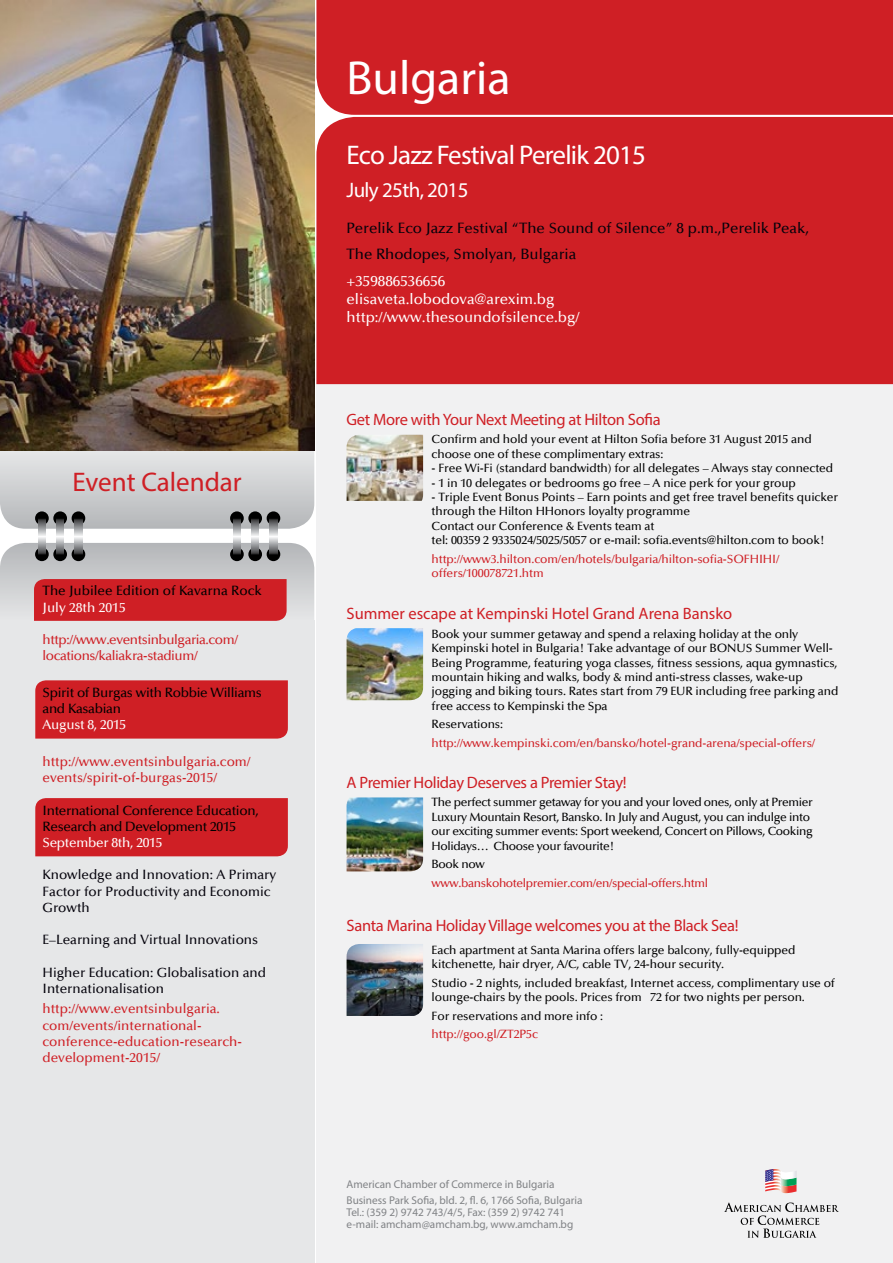
<style>
.page{position:relative;width:893px;height:1263px;background:#fff}
.page>*{position:absolute;margin:0;border:0;box-sizing:border-box;transform-origin:0 0}
.t1{font:48px "Myriad Pro";color:#fff}
.t2{font:27px "Myriad Pro";letter-spacing:-.03em;color:#fff}
.t3{font:27px "Myriad Pro";color:#cf1f25}
.t4{font:21px "Myriad Pro";letter-spacing:-.03em;color:#fff}
.t5{font:16.5px "Myriad Pro";letter-spacing:-.02em;color:#cf1f25}
.t6{font:16.5px "Myriad Pro";color:#cf1f25}
.t7{font:500 15px/26.5px "Optima";color:#04020b}
.t8{font:500 15px/18px "Optima";color:#fff}
.t9{font:500 13.5px/16.2px "Optima";color:#cf1f25}
.t10{font:500 13.5px/16.2px "Optima";color:#04020b}
.t11{font:500 13.5px/16.2px "Optima";letter-spacing:-.02em;color:#000}
.t12{font:500 13.5px/16.2px "Optima";letter-spacing:-.03em;color:#cf1f25}
.t13{font:500 13.5px "Optima";color:#000}
.t14{font:500 13.5px "Optima";letter-spacing:-.02em;color:#fff}
.t15{font:500 13.5px "Optima";color:#fff}
.t16{font:500 12px/14.4px "Optima";letter-spacing:-.01em;color:#000}
.t17{font:500 12px/14.4px "Optima";letter-spacing:-.03em;color:#000}
.t18{font:500 12px/14.4px "Optima";letter-spacing:-.01em;color:#cf1f25}
.t19{font:500 12px "Optima";letter-spacing:-.03em;color:#cf1f25}
.t20{font:11.25px/16.2px "Myriad Pro";color:#808285}
</style>
<div class="page">
<div style="left:316px;top:236px;width:577px;height:1027px;background:#f1f1f2"></div>
<svg style="left:0;top:451px;width:314px;height:78px;background:#ced0d1"></svg>
<div style="left:0;top:621px;width:314px;height:642px;background:#e6e7e8"></div>
<div style="left:35px;top:680px;width:253px;height:59px;background:#cf1f25"></div>
<div style="left:35px;top:798px;width:253px;height:58px;background:#cf1f25"></div>
<div style="left:316px;top:0;width:577px;height:115px;background:#cf1f25"></div>
<img style="left:347px;top:797px;width:76px;height:74px">
<img style="left:347px;top:628px;width:76px;height:72px">
<img style="left:347px;top:435px;width:76px;height:66px">
<img style="left:347px;top:944px;width:76px;height:72px">
<svg style="left:0;top:543px;width:314px;height:78px;background:#c97b7f"></svg>
<img style="left:781px;top:1186px;width:14px;height:7px">
<svg style="left:795px;top:1177px;width:2px;height:15px"></svg>
<img style="left:781px;top:1179px;width:15px;height:7px">
<img style="left:765px;top:1169px;width:16px;height:22px">
<img style="left:781px;top:1171px;width:15px;height:8px">
<svg style="left:765px;top:1169px;width:8px;height:13px"></svg>
<svg style="left:724px;top:1202px;width:115px;height:36px"></svg>
<div style="left:316px;top:117px;width:577px;height:267px;background:#cf1f25"></div>
<div style="left:347px;top:144px;width:492px;height:214px;background:#cf1f25"></div>
<div style="left:347px;top:57px;width:350px;height:52px;background:#cf1f25"></div>
<div style="left:35px;top:511px;width:14px;height:14px;background:#000;border-radius:50%"></div>
<svg style="left:35px;top:547px;width:14px;height:14px"></svg>
<svg style="left:38px;top:519px;width:8px;height:35px"></svg>
<div style="left:53px;top:511px;width:14px;height:14px;background:#000;border-radius:50%"></div>
<svg style="left:53px;top:547px;width:14px;height:14px"></svg>
<svg style="left:56px;top:519px;width:8px;height:35px"></svg>
<svg style="left:72px;top:511px;width:13px;height:14px"></svg>
<svg style="left:72px;top:547px;width:13px;height:14px"></svg>
<svg style="left:75px;top:518px;width:7px;height:36px"></svg>
<div style="left:230px;top:511px;width:14px;height:14px;background:#000;border-radius:50%"></div>
<svg style="left:230px;top:547px;width:14px;height:14px"></svg>
<svg style="left:233px;top:519px;width:8px;height:35px"></svg>
<div style="left:248px;top:511px;width:14px;height:14px;background:#000;border-radius:50%"></div>
<svg style="left:248px;top:547px;width:14px;height:14px"></svg>
<svg style="left:251px;top:519px;width:8px;height:35px"></svg>
<svg style="left:267px;top:511px;width:13px;height:14px"></svg>
<svg style="left:267px;top:547px;width:13px;height:14px"></svg>
<svg style="left:270px;top:518px;width:7px;height:36px"></svg>
<img style="left:0;top:0;width:314px;height:451px">
<h2 class="t3" style="left:72px;top:465px;width:171px">Event Calendar</h2>
<p class="t13" style="left:43px;top:583px;width:221px">The Jubilee Edition of Kavarna Rock</p>
<p class="t15" style="left:43px;top:600px;width:85px">July 28th 2015</p>
<p class="t12" style="left:43px;top:632px;width:197px">http://www.eventsinbulgaria.com/ locations/kaliakra-stadium/</p>
<p class="t11" style="left:43px;top:685px;width:221px">Spirit of Burgas with Robbie Williams and Kasabian</p>
<p class="t14" style="left:43px;top:717px;width:85px">August 8, 2015</p>
<p class="t9" style="left:43px;top:754px;width:210px">http://www.eventsinbulgaria.com/ events/spirit-of-burgas-2015/</p>
<p class="t11" style="left:43px;top:802px;width:218px">International Conference Education,<br>Research and Development 2015</p>
<p class="t14" style="left:43px;top:835px;width:122px">September 8th, 2015</p>
<p class="t10" style="left:43px;top:867px;width:235px">Knowledge and Innovation: A Primary<br>Factor for Productivity and Economic<br>Growth</p>
<p class="t10" style="left:43px;top:932px;width:217px">E–Learning and Virtual Innovations</p>
<p class="t10" style="left:43px;top:964px;width:225px">Higher Education: Globalisation and<br>Internationalisation</p>
<p class="t9" style="left:43px;top:1001px;width:201px">http://www.eventsinbulgaria. com/events/international&shy;conference-education-research&shy;development-2015/</p>
<h1 class="t1" style="left:347px;top:48px;width:166px">Bulgaria</h1>
<h2 class="t2" style="left:347px;top:139px;width:301px">Eco Jazz Festival Perelik 2015</h2>
<h3 class="t4" style="left:347px;top:177px;width:123px">July 25th, 2015</h3>
<p class="t7" style="left:347px;top:215px;width:464px">Perelik Eco Jazz Festival “The Sound of Silence” 8 p.m.,Perelik Peak,<br>The Rhodopes, Smolyan, Bulgaria</p>
<p class="t8" style="left:347px;top:272px;width:234px">+359886536656 elisaveta.lobodova@arexim.bg http://www.thesoundofsilence.bg/</p>
<h3 class="t5" style="left:347px;top:409px;width:316px">Get More with Your Next Meeting at Hilton Sofia</h3>
<p class="t16" style="left:432px;top:432px;width:382px">Confirm and hold your event at Hilton Sofia before 31 August 2015 and choose one of these complimentary extras:</p>
<p class="t16" style="left:432px;top:461px;width:403px">- Free Wi-Fi (standard bandwidth) for all delegates – Always stay connected</p>
<p class="t16" style="left:432px;top:476px;width:366px">- 1 in 10 delegates or bedrooms go free – A nice perk for your group</p>
<p class="t16" style="left:432px;top:490px;width:408px">- Triple Event Bonus Points – Earn points and get free travel benefits quicker through the Hilton HHonors loyalty programme<br>Contact our Conference &amp; Events team at<br>tel: 00359 2 9335024/5025/5057 or e-mail: sofia.events@hilton.com to book!</p>
<p class="t18" style="left:432px;top:552px;width:349px">http://www3.hilton.com/en/hotels/bulgaria/hilton-sofia-SOFHIHI/ offers/100078721.htm</p>
<h3 class="t6" style="left:347px;top:603px;width:387px">Summer escape at Kempinski Hotel Grand Arena Bansko</h3>
<p class="t16" style="left:432px;top:627px;width:408px">Book your summer getaway and spend a relaxing holiday at the only Kempinski hotel in Bulgaria! Take advantage of our BONUS Summer Well-Being Programme, featuring yoga classes, fitness sessions, aqua gymnastics, mountain hiking and walks, body &amp; mind anti-stress classes, wake-up jogging and biking tours. Rates start from 79 EUR including free parking and free access to Kempinski the Spa</p>
<p class="t16" style="left:432px;top:717px;width:73px">Reservations:</p>
<p class="t18" style="left:432px;top:736px;width:385px">http://www.kempinski.com/en/bansko/hotel-grand-arena/special-offers/</p>
<h3 class="t5" style="left:347px;top:772px;width:282px">A Premier Holiday Deserves a Premier Stay!</h3>
<p class="t17" style="left:432px;top:795px;width:383px">The perfect summer getaway for you and your loved ones, only at Premier Luxury Mountain Resort, Bansko. In July and August, you can indulge into our exciting summer events: Sport weekend, Concert on Pillows, Cooking Holidays… Choose your favourite!</p>
<p class="t16" style="left:432px;top:857px;width:55px">Book now</p>
<p class="t19" style="left:432px;top:876px;width:278px">www.banskohotelpremier.com/en/special-offers.html</p>
<h3 class="t5" style="left:347px;top:915px;width:393px">Santa Marina Holiday Village welcomes you at the Black Sea!</h3>
<p class="t16" style="left:432px;top:942px;width:365px">Each apartment at Santa Marina offers large balcony, fully-equipped kitchenette, hair dryer, A/C, cable TV, 24-hour security.</p>
<p class="t16" style="left:432px;top:976px;width:405px">Studio - 2 nights, included breakfast, Internet access, complimentary use of lounge-chairs by the pools. Prices from € 72 for two nights per person.</p>
<p class="t16" style="left:432px;top:1009px;width:173px">For reservations and more info :</p>
<p class="t18" style="left:432px;top:1027px;width:108px">http://goo.gl/ZT2P5c</p>
<p class="t20" style="left:347px;top:1175px;width:238px">American Chamber of Commerce in Bulgaria<br>Business Park Sofia, bld. 2, fl. 6, 1766 Sofia, Bulgaria</p>
<p class="t20" style="left:347px;top:1206px;width:228px;line-height:12px">Tel.: (359 2) 9742 743/4/5, Fax: (359 2) 9742 741 e-mail: amcham@amcham.bg, www.amcham.bg</p>
</div>
